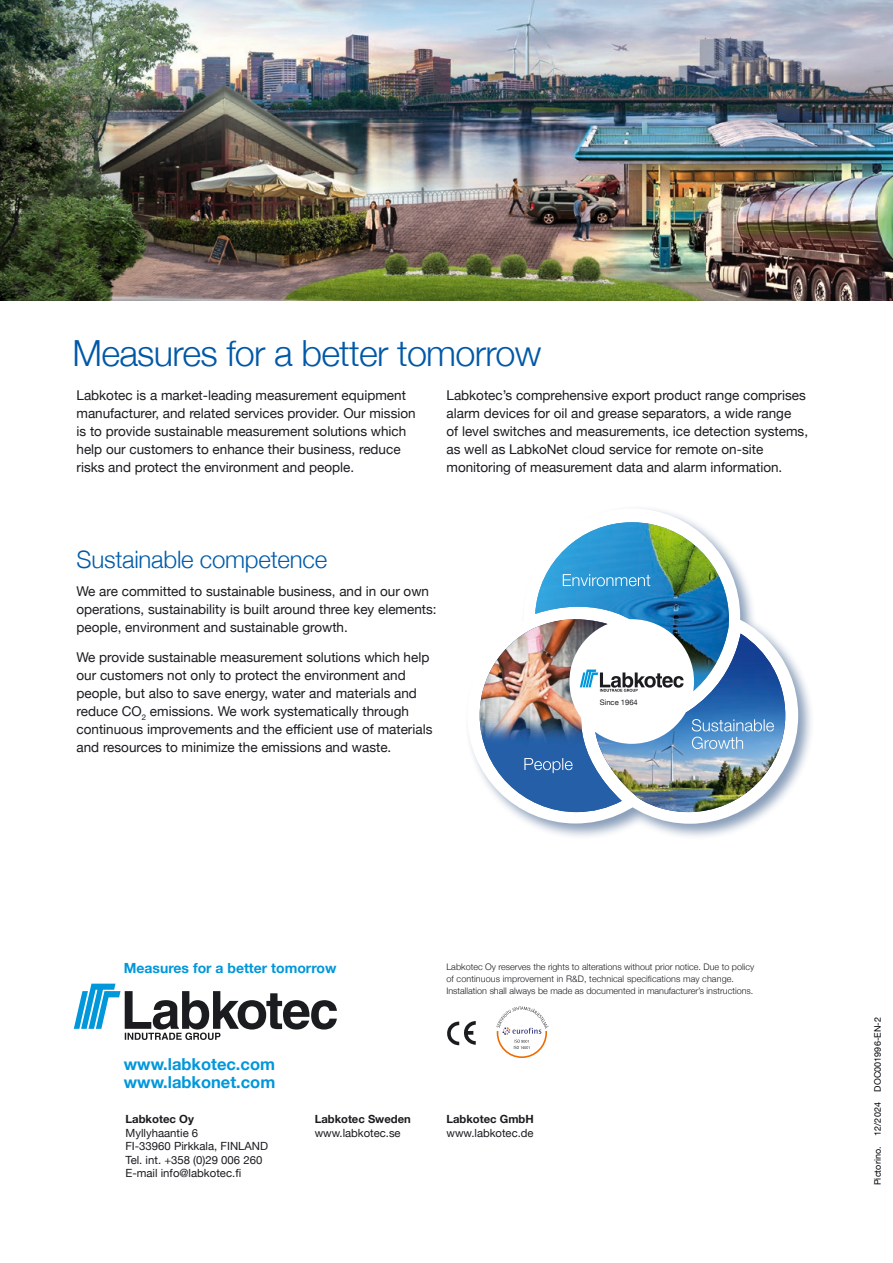
<style>
.page{position:relative;width:893px;height:1263px;background:#fff}
.page>*{position:absolute;margin:0;border:0;box-sizing:border-box;transform-origin:0 0}
.t1{font:300 36px "Helvetica Neue";letter-spacing:-.02em;color:#0058a7}
.t2{font:300 24px "Helvetica Neue";letter-spacing:-.01em;color:#005ca9}
.t3{font:700 16.5px/18px "Helvetica Neue";color:#0097db}
.t4{font:700 13.95px "Helvetica Neue";color:#0097db}
.t5{font:13.5px/18px "Helvetica Neue";color:#1b1c20}
.t6{font:11.25px/13.5px "Helvetica Neue";color:#1b1c20}
.t7{font:700 11.25px "Helvetica Neue";color:#1b1c20}
.t8{font:300 9px/12px "Helvetica Neue";color:#1b1c20}
.t9{font:9px "Helvetica Neue";letter-spacing:.01em;color:#000}
.t10{font:7.65px "Helvetica Neue";color:#1b1c20}
</style>
<div class="page">
<svg style="left:74px;top:984px;width:263px;height:56px"></svg>
<svg style="left:447px;top:1021px;width:29px;height:24px"></svg>
<img style="left:0;top:0;width:893px;height:300px">
<div style="left:464px;top:505px;width:351px;height:335px;background:#002e69;opacity:.47"></div>
<div style="left:467px;top:607px;width:217px;height:216px;background:#fff;border-radius:50%"></div>
<div style="left:582px;top:607px;width:216px;height:217px;background:#fff;border-radius:50%"></div>
<div style="left:524px;top:508px;width:216px;height:217px;background:#fff;border-radius:50%"></div>
<img style="left:480px;top:522px;width:305px;height:290px">
<svg style="left:497px;top:1006px;width:52px;height:52px"></svg>
<h1 class="t1" style="left:73px;top:324px;width:470px">Measures for a better tomorrow</h1>
<p class="t5" style="left:77px;top:387px;width:341px">Labkotec is a market-leading measurement equipment manufacturer, and related services provider. Our mission is to provide sustainable measurement solutions which help our customers to enhance their business, reduce risks and protect the environment and people.</p>
<p class="t5" style="left:446px;top:387px;width:363px">Labkotec’s comprehensive export product range comprises alarm devices for oil and grease separators, a wide range<br>of level switches and measurements, ice detection systems, as well as LabkoNet cloud service for remote on-site monitoring of measurement data and alarm information.</p>
<h2 class="t2" style="left:77px;top:540px;width:252px">Sustainable competence</h2>
<p class="t5" style="left:77px;top:583px;width:362px">We are committed to sustainable business, and in our own operations, sustainability is built around three key elements: people, environment and sustainable growth.</p>
<p class="t5" style="left:77px;top:649px;width:357px">We provide sustainable measurement solutions which help our customers not only to protect the environment and people, but also to save energy, water and materials and reduce CO<sub>2</sub> emissions. We work systematically through continuous improvements and the efficient use of materials and resources to minimize the emissions and waste.</p>
<p class="t10" style="left:600px;top:697px;width:40px">Since 1964</p>
<p class="t4" style="left:124px;top:957px;width:214px">Measures for a better tomorrow</p>
<p class="t8" style="left:446px;top:960px;width:309px">Labkotec Oy reserves the rights to alterations without prior notice. Due to policy of continuous improvement in R&amp;D, technical specifications may change.<br>Installation shall always be made as documented in manufacturer’s instructions.</p>
<p class="t3" style="left:124px;top:1055px;width:153px">www.labkotec.com www.labkonet.com</p>
<p class="t7" style="left:125px;top:1110px;width:70px">Labkotec Oy</p>
<p class="t6" style="left:125px;top:1126px;width:144px">Myllyhaantie 6<br>FI-33960 Pirkkala, FINLAND<br>Tel. int. +358 (0)29 006 260<br>E-mail info@labkotec.fi</p>
<p class="t7" style="left:315px;top:1110px;width:98px">Labkotec Sweden</p>
<p class="t6" style="left:315px;top:1126px;width:88px">www.labkotec.se</p>
<p class="t7" style="left:446px;top:1110px;width:89px">Labkotec GmbH</p>
<p class="t6" style="left:446px;top:1126px;width:89px">www.labkotec.de</p>
<p class="t9" style="left:871px;top:1185px;width:170px;rotate:-90deg">Pictorino. 12/2024 DOC001996-EN-2</p>
</div>
